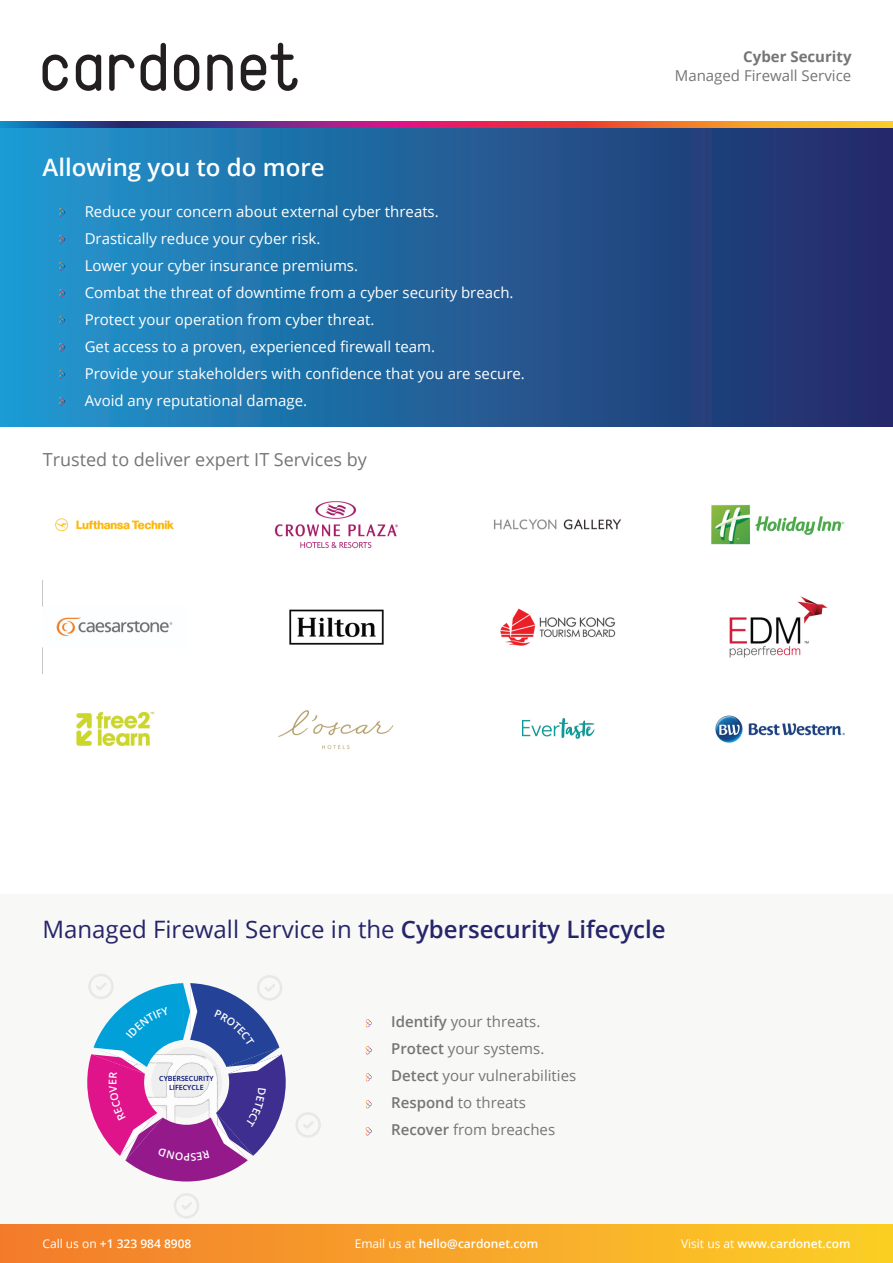
<style>
.page{position:relative;width:893px;height:1263px;background:#fff}
.page>*{position:absolute;margin:0;border:0;box-sizing:border-box;transform-origin:0 0}
.t1{font:24px "Open Sans";color:#252569}
.t2{font:600 24px "Open Sans";color:#fff}
.t3{font:18px "Open Sans";color:#777574}
.t4{font:15px/27px "Open Sans";color:#fff}
.t5{font:15px/27px "Open Sans";color:#777574}
.t6{font:700 15px "Open Sans";color:#777574}
.t7{font:600 12px "Open Sans";color:#fff}
.t8{font:600 10.65px "Open Sans";color:#fff}
.t9{font:600 7.05px/8.9px "Open Sans";color:#000c72;text-align:center}
.s1{font-weight:600}
.s2{font-weight:400}
</style>
<div class="page">
<div style="left:0;top:894px;width:893px;height:330px;background:#f8f8f7"></div>
<div style="left:0;top:128px;width:893px;height:298px;background:linear-gradient(to right,#2099cf,#242765)"></div>
<svg style="left:59px;top:208px;width:7px;height:9px"></svg>
<svg style="left:59px;top:235px;width:7px;height:9px"></svg>
<svg style="left:59px;top:316px;width:7px;height:9px"></svg>
<svg style="left:59px;top:262px;width:7px;height:9px"></svg>
<svg style="left:59px;top:289px;width:7px;height:9px"></svg>
<svg style="left:59px;top:343px;width:7px;height:9px"></svg>
<svg style="left:59px;top:370px;width:7px;height:9px"></svg>
<svg style="left:59px;top:397px;width:7px;height:9px"></svg>
<svg style="left:366px;top:1073px;width:6px;height:9px"></svg>
<svg style="left:366px;top:1046px;width:6px;height:9px"></svg>
<svg style="left:366px;top:1100px;width:6px;height:9px"></svg>
<svg style="left:366px;top:1019px;width:6px;height:9px"></svg>
<svg style="left:366px;top:1127px;width:6px;height:9px"></svg>
<div style="left:0;top:1225px;width:893px;height:38px;background:linear-gradient(to right,#f37a2c,#fccf27)"></div>
<svg style="left:43px;top:55px;width:25px;height:36px"></svg>
<svg style="left:76px;top:55px;width:25px;height:36px"></svg>
<svg style="left:174px;top:55px;width:25px;height:36px"></svg>
<svg style="left:207px;top:55px;width:26px;height:36px"></svg>
<svg style="left:141px;top:43px;width:25px;height:48px"></svg>
<svg style="left:109px;top:55px;width:26px;height:36px"></svg>
<svg style="left:241px;top:43px;width:57px;height:48px"></svg>
<img style="left:0;top:122px;width:893px;height:6px">
<img style="left:274px;top:501px;width:124px;height:48px">
<img style="left:715px;top:715px;width:130px;height:28px">
<img style="left:711px;top:504px;width:133px;height:41px">
<img style="left:278px;top:710px;width:116px;height:39px">
<img style="left:289px;top:609px;width:95px;height:36px">
<img style="left:56px;top:617px;width:117px;height:19px">
<img style="left:522px;top:718px;width:73px;height:21px">
<img style="left:76px;top:711px;width:79px;height:36px">
<img style="left:494px;top:519px;width:127px;height:11px">
<img style="left:500px;top:608px;width:116px;height:38px">
<img style="left:55px;top:518px;width:119px;height:14px">
<img style="left:729px;top:596px;width:99px;height:62px">
<svg style="left:296px;top:1112px;width:25px;height:26px"></svg>
<svg style="left:174px;top:1193px;width:25px;height:25px"></svg>
<svg style="left:87px;top:974px;width:199px;height:207px"></svg>
<p class="t6" style="left:743px;top:50px;width:110px">Cyber Security</p>
<h1 class="t2" style="left:43px;top:158px;width:283px">Allowing you to do more</h1>
<p class="t4" style="left:85px;top:199px;width:442px">Reduce your concern about external cyber threats.<br>Drastically reduce your cyber risk.<br>Lower your cyber insurance premiums.<br>Combat the threat of downtime from a cyber security breach.<br>Protect your operation from cyber threat.<br>Get access to a proven, experienced firewall team.<br>Provide your stakeholders with confidence that you are secure.<br>Avoid any reputational damage.</p>
<p class="t3" style="left:43px;top:452px;width:326px">Trusted to deliver expert IT Services by</p>
<p class="t5" style="left:675px;top:64px;width:178px">Managed Firewall Service</p>
<h1 class="t1" style="left:43px;top:919px;width:625px">Managed Firewall Service in the <span class="s1">Cybersecurity Lifecycle</span></h1>
<p class="t8" style="left:108px;top:1085px;width:7px;rotate:-90deg">E</p>
<p class="t9" style="left:159px;top:1075px;width:56px">CYBERSECURITY<br>LIFECYCLE</p>
<p class="t5" style="left:391px;top:1010px;width:187px"><span class="s1">Identify</span> your threats.<br><span class="s1">Protect</span> your systems.<br><span class="s1">Detect</span> your vulnerabilities<br><span class="s1">Respond</span> to threats<br><span class="s1">Recover</span> from breaches</p>
<p class="t7" style="left:43px;top:1239px;width:150px"><span class="s2">Call us on</span> +1 323 984 8908</p>
<p class="t7" style="left:355px;top:1239px;width:185px"><span class="s2">Email us at</span> hello@cardonet.com</p>
<p class="t7" style="left:681px;top:1239px;width:171px"><span class="s2">Visit us at</span> www.cardonet.com</p>
</div>
